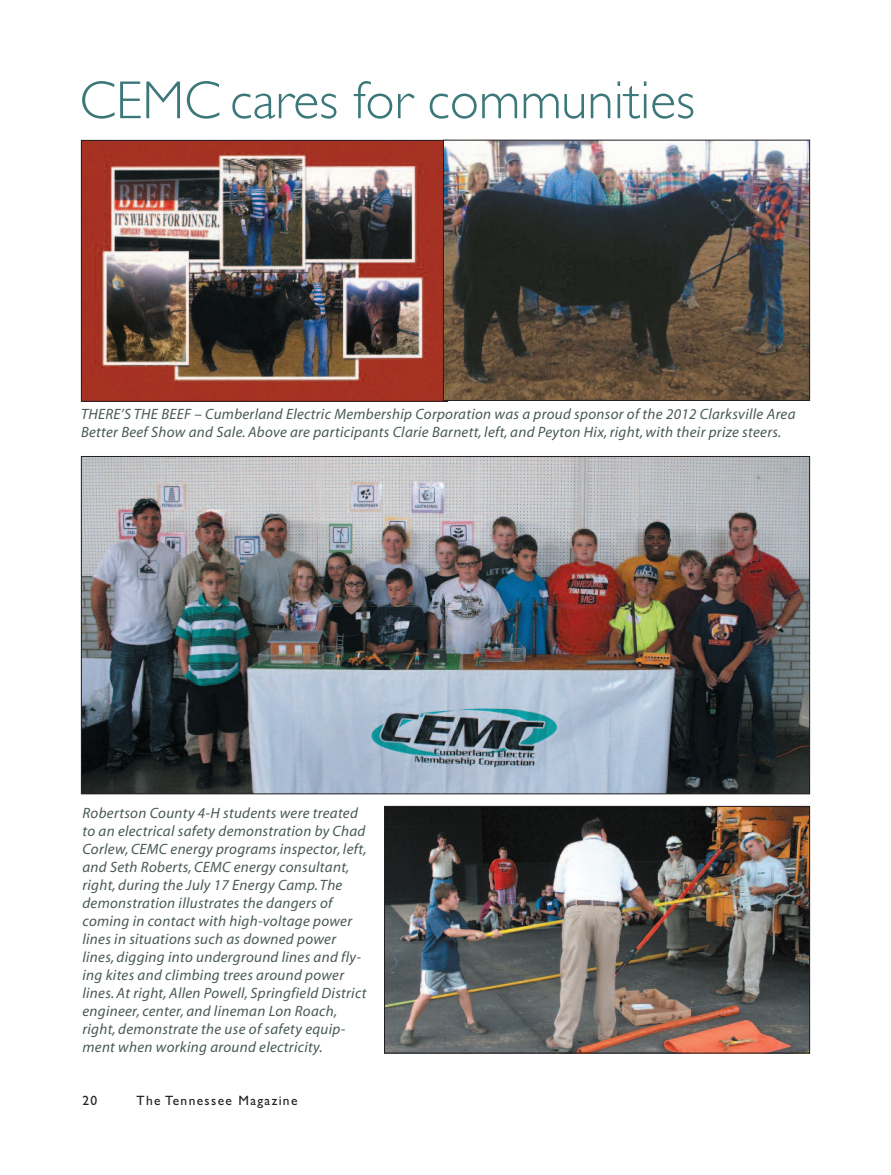
<style>
.page{position:relative;width:891px;height:1175px;background:#fff}
.page>*{position:absolute;margin:0;border:0;box-sizing:border-box;transform-origin:0 0}
.t1{font:300 53.7px "Gill Sans";color:#3c7779}
.t2{font:italic 15px/18px "Myriad";letter-spacing:.02em;color:#495955}
.t3{font:13.5px "Gill Sans";letter-spacing:.1em;color:#231f20}
</style>
<div class="page">
<img style="left:83px;top:142px;width:360px;height:258px">
<div style="left:81px;top:140px;width:367px;height:262px;border:1px solid #231f20"></div>
<img style="left:445px;top:142px;width:363px;height:257px">
<div style="left:443px;top:140px;width:367px;height:261px;border:1px solid #231f20"></div>
<img style="left:83px;top:458px;width:725px;height:334px">
<img style="left:386px;top:808px;width:422px;height:243px">
<div style="left:384px;top:806px;width:426px;height:247px;border:1px solid #231f20"></div>
<h1 class="t1" style="left:80px;top:68px;width:617px">CEMC cares for communities</h1>
<p class="t2" style="left:81px;top:406px;width:716px">THERE’S THE BEEF – Cumberland Electric Membership Corporation was a proud sponsor of the 2012 Clarksville Area<br>Better Beef Show and Sale. Above are participants Clarie Barnett, left, and Peyton Hix, right, with their prize steers.</p>
<p class="t2" style="left:82px;top:805px;width:286px">Robertson County 4-H students were treated to an electrical safety demonstration by Chad Corlew, CEMC energy programs inspector, left, and Seth Roberts, CEMC energy consultant, right, during the July 17 Energy Camp.The demonstration illustrates the dangers of coming in contact with high-voltage power lines in situations such as downed power lines, digging into underground lines and fly&shy;ing kites and climbing trees around power lines. At right, Allen Powell, Springfield District engineer, center, and lineman Lon Roach, right, demonstrate the use of safety equip&shy;ment when working around electricity.</p>
<p class="t3" style="left:82px;top:1092px;width:16px">20</p>
<p class="t3" style="left:136px;top:1092px;width:163px">The Tennessee Magazine</p>
</div>
